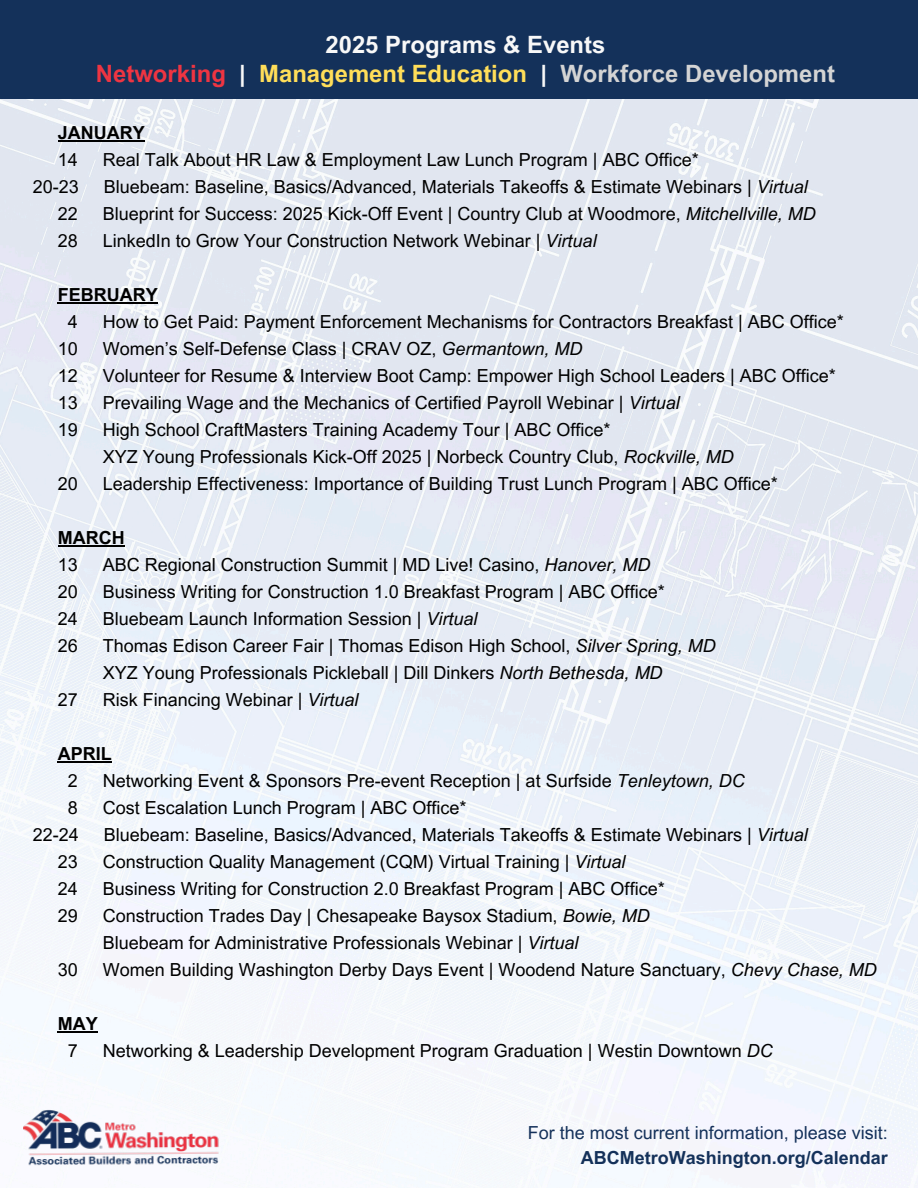
<style>
.page{position:relative;width:918px;height:1188px;background:#fff}
.page>*{position:absolute;margin:0;border:0;box-sizing:border-box;transform-origin:0 0}
.t1{font:700 23.85px/29.2px "Arial MT Pro";color:#f8f8f8;text-align:center}
.t2{font:18px "Arial MT Pro";color:#000}
.t3{font:18px "Arial MT Pro";color:#14315a}
.t4{font:700 18px "Arial MT Pro";color:#14315a}
.t5{font:700 18px "Arial MT Pro";color:#000}
.s1{color:#ee3542}
.s2{color:#ffde59}
.s3{color:#d4d4d4}
.s4{font-style:italic}
</style>
<div class="page">
<img style="left:0;top:99px;width:918px;height:1089px">
<div style="left:0;top:0;width:918px;height:99px;background:#14315a"></div>
<img style="left:24px;top:1105px;width:201px;height:66px">
<hr style="left:58px;top:140px;width:87px;height:1px;background:#000">
<hr style="left:58px;top:302px;width:100px;height:1px;background:#000">
<hr style="left:58px;top:545px;width:67px;height:1px;background:#000">
<hr style="left:58px;top:761px;width:54px;height:1px;background:#000">
<hr style="left:58px;top:1031px;width:40px;height:1px;background:#000">
<p class="t1" style="left:96px;top:33px;width:741px">2025 Programs &amp; Events<br><span class="s1">Networking</span> | <span class="s2">Management Education</span> | <span class="s3">Workforce Development</span></p>
<h1 class="t5" style="left:58px;top:126px;width:88px">JANUARY</h1>
<p class="t2" style="left:58px;top:153px;width:22px">14</p>
<p class="t2" style="left:103px;top:153px;width:597px">Real Talk About HR Law &amp; Employment Law Lunch Program | ABC Office*</p>
<p class="t2" style="left:33px;top:180px;width:48px">20-23</p>
<p class="t2" style="left:104px;top:180px;width:705px">Bluebeam: Baseline, Basics/Advanced, Materials Takeoffs &amp; Estimate Webinars | <span class="s4">Virtual</span></p>
<p class="t2" style="left:58px;top:207px;width:22px">22</p>
<p class="t2" style="left:103px;top:207px;width:714px">Blueprint for Success: 2025 Kick-Off Event | Country Club at Woodmore, <span class="s4">Mitchellville, MD</span></p>
<p class="t2" style="left:58px;top:234px;width:22px">28</p>
<p class="t2" style="left:103px;top:234px;width:495px">LinkedIn to Grow Your Construction Network Webinar | <span class="s4">Virtual</span></p>
<p class="t5" style="left:58px;top:288px;width:101px">FEBRUARY</p>
<p class="t2" style="left:68px;top:315px;width:12px">4</p>
<p class="t2" style="left:103px;top:315px;width:742px">How to Get Paid: Payment Enforcement Mechanisms for Contractors Breakfast | ABC Office*</p>
<p class="t2" style="left:58px;top:342px;width:22px">10</p>
<p class="t2" style="left:103px;top:342px;width:481px">Women’s Self-Defense Class | CRAV OZ, <span class="s4">Germantown, MD</span></p>
<p class="t2" style="left:58px;top:369px;width:22px">12</p>
<p class="t2" style="left:103px;top:369px;width:734px">Volunteer for Resume &amp; Interview Boot Camp: Empower High School Leaders | ABC Office*</p>
<p class="t2" style="left:58px;top:396px;width:22px">13</p>
<p class="t2" style="left:103px;top:396px;width:578px">Prevailing Wage and the Mechanics of Certified Payroll Webinar | <span class="s4">Virtual</span></p>
<p class="t2" style="left:58px;top:423px;width:22px">19</p>
<p class="t2" style="left:103px;top:423px;width:509px">High School CraftMasters Training Academy Tour | ABC Office*</p>
<p class="t2" style="left:103px;top:450px;width:632px">XYZ Young Professionals Kick-Off 2025 | Norbeck Country Club, <span class="s4">Rockville, MD</span></p>
<p class="t2" style="left:58px;top:477px;width:22px">20</p>
<p class="t2" style="left:103px;top:477px;width:676px">Leadership Effectiveness: Importance of Building Trust Lunch Program | ABC Office*</p>
<p class="t5" style="left:58px;top:531px;width:68px">MARCH</p>
<p class="t2" style="left:58px;top:558px;width:22px">13</p>
<p class="t2" style="left:103px;top:558px;width:549px">ABC Regional Construction Summit | MD Live! Casino, <span class="s4">Hanover, MD</span></p>
<p class="t2" style="left:58px;top:585px;width:22px">20</p>
<p class="t2" style="left:103px;top:585px;width:563px">Business Writing for Construction 1.0 Breakfast Program | ABC Office*</p>
<p class="t2" style="left:58px;top:612px;width:22px">24</p>
<p class="t2" style="left:103px;top:612px;width:376px">Bluebeam Launch Information Session | <span class="s4">Virtual</span></p>
<p class="t2" style="left:58px;top:639px;width:22px">26</p>
<p class="t2" style="left:103px;top:639px;width:614px">Thomas Edison Career Fair | Thomas Edison High School, <span class="s4">Silver Spring, MD</span></p>
<p class="t2" style="left:103px;top:666px;width:561px">XYZ Young Professionals Pickleball | Dill Dinkers <span class="s4">North Bethesda, MD</span></p>
<p class="t2" style="left:58px;top:693px;width:22px">27</p>
<p class="t2" style="left:103px;top:693px;width:257px">Risk Financing Webinar | <span class="s4">Virtual</span></p>
<p class="t5" style="left:58px;top:747px;width:56px">APRIL</p>
<p class="t2" style="left:68px;top:774px;width:12px">2</p>
<p class="t2" style="left:103px;top:774px;width:643px">Networking Event &amp; Sponsors Pre-event Reception | at Surfside <span class="s4">Tenleytown, DC</span></p>
<p class="t2" style="left:68px;top:801px;width:12px">8</p>
<p class="t2" style="left:103px;top:801px;width:365px">Cost Escalation Lunch Program | ABC Office*</p>
<p class="t2" style="left:33px;top:828px;width:48px">22-24</p>
<p class="t2" style="left:104px;top:828px;width:705px">Bluebeam: Baseline, Basics/Advanced, Materials Takeoffs &amp; Estimate Webinars | <span class="s4">Virtual</span></p>
<p class="t2" style="left:58px;top:855px;width:22px">23</p>
<p class="t2" style="left:103px;top:855px;width:524px">Construction Quality Management (CQM) Virtual Training | <span class="s4">Virtual</span></p>
<p class="t2" style="left:58px;top:882px;width:22px">24</p>
<p class="t2" style="left:103px;top:882px;width:563px">Business Writing for Construction 2.0 Breakfast Program | ABC Office*</p>
<p class="t2" style="left:58px;top:909px;width:22px">29</p>
<p class="t2" style="left:103px;top:909px;width:548px">Construction Trades Day | Chesapeake Baysox Stadium, <span class="s4">Bowie, MD</span></p>
<p class="t2" style="left:103px;top:936px;width:477px">Bluebeam for Administrative Professionals Webinar | <span class="s4">Virtual</span></p>
<p class="t2" style="left:58px;top:963px;width:22px">30</p>
<p class="t2" style="left:103px;top:963px;width:775px">Women Building Washington Derby Days Event | Woodend Nature Sanctuary, <span class="s4">Chevy Chase, MD</span></p>
<p class="t5" style="left:58px;top:1017px;width:41px">MAY</p>
<p class="t2" style="left:68px;top:1044px;width:12px">7</p>
<p class="t2" style="left:103px;top:1044px;width:671px">Networking &amp; Leadership Development Program Graduation | Westin Downtown <span class="s4">DC</span></p>
<p class="t3" style="left:528px;top:1126px;width:362px">For the most current information, please visit:</p>
<p class="t4" style="left:581px;top:1151px;width:309px">ABCMetroWashington.org/Calendar</p>
</div>
